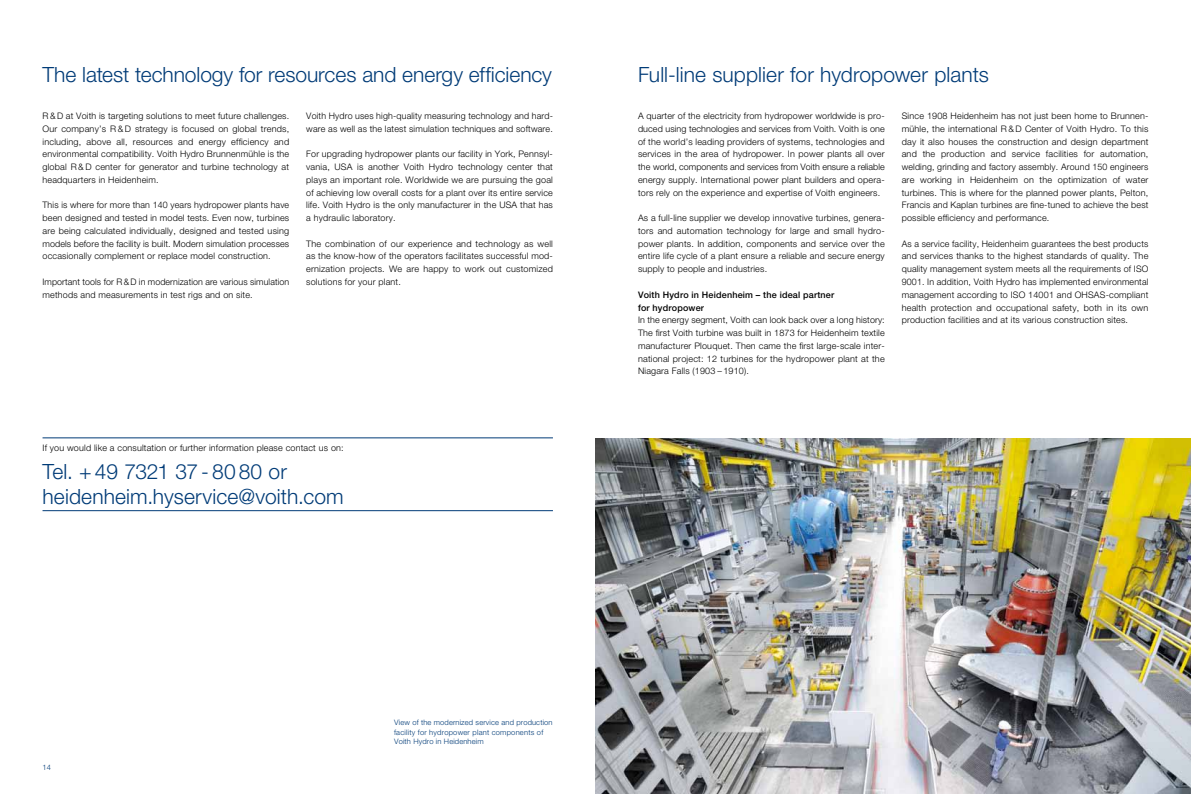
<style>
.page{position:relative;width:1191px;height:794px;background:#fff}
.page>*{position:absolute;margin:0;border:0;box-sizing:border-box;transform-origin:0 0}
.t1{font:300 21px/25.5px "Helvetica Neue LT Pro";color:#003b77}
.t2{font:300 9px/12.8px "Helvetica Neue LT Pro";letter-spacing:.02em;color:#000;text-align:justify}
.t3{font:500 9px/12.8px "Helvetica Neue LT Pro";letter-spacing:.02em;color:#000}
.t4{font:300 7.5px/9.6px "Helvetica Neue LT Pro";letter-spacing:.02em;color:#003b77}
</style>
<div class="page">
<img style="left:595px;top:438px;width:596px;height:356px">
<hr style="left:43px;top:510px;width:510px;height:1px;background:#003b77">
<hr style="left:43px;top:437px;width:510px;height:1px;background:#003b77">
<h1 class="t1" style="left:43px;top:61px;width:511px">The latest technology for resources and energy efficiency</h1>
<h1 class="t1" style="left:638px;top:61px;width:352px">Full-line supplier for hydropower plants</h1>
<p class="t2" style="left:43px;top:109px;width:248px">R&amp;D at Voith is targeting solutions to meet future challenges.<br>Our company’s R&amp;D strategy is focused on global trends, including, above all, resources and energy efficiency and environmental compatibility. Voith Hydro Brunnenmühle is the global R&amp;D center for generator and turbine technology at headquarters in Heidenheim.</p>
<p class="t2" style="left:43px;top:199px;width:248px">This is where for more than 140 years hydropower plants have been designed and tested in model tests. Even now, turbines are being calculated individually, designed and tested using models before the facility is built. Modern simulation processes occasionally complement or replace model construction.</p>
<p class="t2" style="left:43px;top:275px;width:248px">Important tools for R&amp;D in modernization are various simulation methods and measurements in test rigs and on site.</p>
<p class="t2" style="left:306px;top:109px;width:248px">Voith Hydro uses high-quality measuring technology and hard&shy;ware as well as the latest simulation techniques and software.</p>
<p class="t2" style="left:306px;top:148px;width:248px">For upgrading hydropower plants our facility in York, Pennsyl&shy;vania, USA is another Voith Hydro technology center that plays an important role. Worldwide we are pursuing the goal of achieving low overall costs for a plant over its entire service life. Voith Hydro is the only manufacturer in the USA that has a hydraulic laboratory.</p>
<p class="t2" style="left:306px;top:237px;width:248px">The combination of our experience and technology as well as the know-how of the operators facilitates successful mod&shy;ernization projects. We are happy to work out customized solutions for your plant.</p>
<p class="t2" style="left:43px;top:441px;width:303px">If you would like a consultation or further information please contact us on:</p>
<h1 class="t1" style="left:43px;top:458px;width:303px">Tel. +49 7321 37 - 80 80 or heidenheim.hyservice@voith.com</h1>
<p class="t4" style="left:43px;top:762px;width:10px">14</p>
<p class="t4" style="left:394px;top:717px;width:160px">View of the modernized service and production facility for hydropower plant components of<br>Voith Hydro in Heidenheim</p>
<p class="t2" style="left:638px;top:109px;width:248px">A quarter of the electricity from hydropower worldwide is pro&shy;duced using technologies and services from Voith. Voith is one of the world’s leading providers of systems, technologies and services in the area of hydropower. In power plants all over the world, components and services from Voith ensure a reliable energy supply. International power plant builders and opera&shy;tors rely on the experience and expertise of Voith engineers.</p>
<p class="t2" style="left:638px;top:211px;width:248px">As a full-line supplier we develop innovative turbines, genera&shy;tors and automation technology for large and small hydro&shy;power plants. In addition, components and service over the entire life cycle of a plant ensure a reliable and secure energy supply to people and industries.</p>
<p class="t3" style="left:638px;top:288px;width:198px">Voith Hydro in Heidenheim – the ideal partner for hydropower</p>
<p class="t2" style="left:638px;top:313px;width:248px">In the energy segment, Voith can look back over a long history:<br>The first Voith turbine was built in 1873 for Heidenheim textile manufacturer Plouquet. Then came the first large-scale inter&shy;national project: 12 turbines for the hydropower plant at the Niagara Falls (1903 – 1910).</p>
<p class="t2" style="left:901px;top:109px;width:248px">Since 1908 Heidenheim has not just been home to Brunnen&shy;mühle, the international R&amp;D Center of Voith Hydro. To this day it also houses the construction and design department and the production and service facilities for automation, welding, grinding and factory assembly. Around 150 engineers are working in Heidenheim on the optimization of water turbines. This is where for the planned power plants, Pelton, Francis and Kaplan turbines are fine-tuned to achieve the best possible efficiency and performance.</p>
<p class="t2" style="left:901px;top:237px;width:248px">As a service facility, Heidenheim guarantees the best products and services thanks to the highest standards of quality. The quality management system meets all the requirements of ISO 9001. In addition, Voith Hydro has implemented environmental management according to ISO 14001 and OHSAS-compliant health protection and occupational safety, both in its own production facilities and at its various construction sites.</p>
</div>
